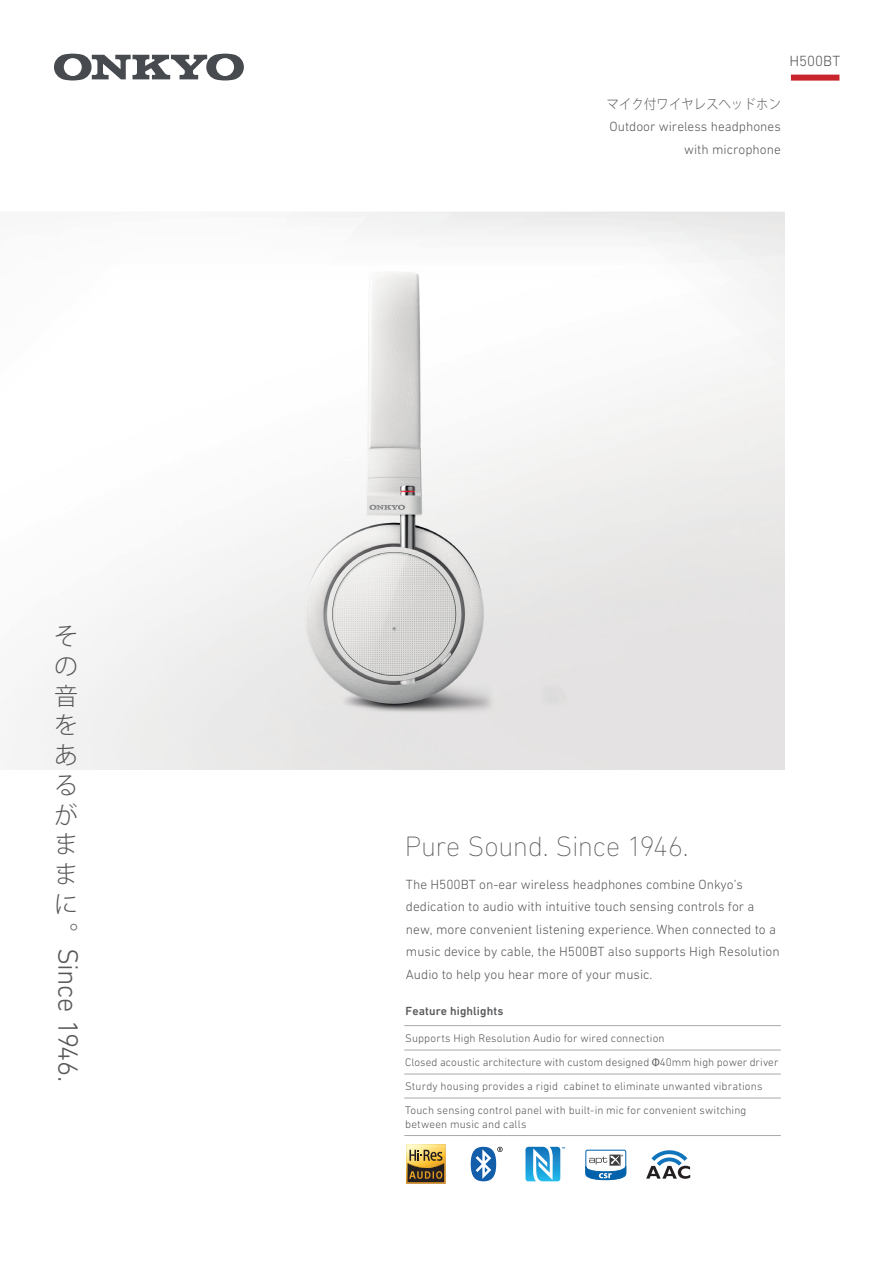
<style>
.page{position:relative;width:893px;height:1263px;background:#fff}
.page>*{position:absolute;margin:0;border:0;box-sizing:border-box;transform-origin:0 0}
.t1{font:200 28.5px "DIN Next CYR";letter-spacing:-.01em;color:#57585a}
.t2{font:300 28.5px "DIN Next CYR";letter-spacing:-.02em;color:#57585a}
.t3{font:300 24px/29.7px "Koz Go Pr 6 N";color:#57585a;text-align:justify}
.t4{font:300 15px "DIN Next CYR";color:#57585a}
.t5{font:300 13.5px/22.5px "DIN Next CYR";color:#57585a;text-align:right}
.t6{font:300 13.5px "Koz Go Pr 6 N";letter-spacing:.025em;color:#57585a;scale:.9 1}
.t7{font:500 12px "DIN Next CYR";letter-spacing:.01em;color:#57585a}
.t8{font:300 11.25px/24px "DIN Next CYR";letter-spacing:.01em;color:#57585a}
.s1{font-family:"Myriad Pro";font-weight:400}
</style>
<div class="page">
<div style="left:791px;top:75px;width:48px;height:6px;background:#c8242b"></div>
<svg style="left:54px;top:54px;width:190px;height:26px"></svg>
<img style="left:13px;top:211px;width:772px;height:558px">
<hr style="left:404px;top:1025px;width:377px;height:1px;background:#a8a9ad">
<hr style="left:404px;top:1050px;width:377px;height:1px;background:#a8a9ad">
<hr style="left:404px;top:1074px;width:377px;height:1px;background:#a8a9ad">
<hr style="left:404px;top:1098px;width:377px;height:1px;background:#a8a9ad">
<hr style="left:404px;top:1135px;width:377px;height:1px;background:#a8a9ad">
<svg style="left:406px;top:1144px;width:40px;height:40px;background:#a18444"></svg>
<svg style="left:471px;top:1147px;width:32px;height:34px"></svg>
<svg style="left:525px;top:1147px;width:40px;height:34px"></svg>
<svg style="left:585px;top:1150px;width:41px;height:30px"></svg>
<svg style="left:646px;top:1150px;width:44px;height:29px"></svg>
<h2 class="t3" style="left:54px;top:622px;width:25px">その音をあるがままに。</h2>
<h1 class="t2" style="left:85px;top:947px;width:136px;rotate:90deg">Since 1946.</h1>
<p class="t4" style="left:790px;top:52px;width:52px">H500BT</p>
<p class="t6" style="left:607px;top:96px;width:195px">マイク付ワイヤレスヘッドホン</p>
<p class="t5" style="left:610px;top:115px;width:173px">Outdoor wireless headphones with microphone</p>
<h1 class="t1" style="left:405px;top:830px;width:285px">Pure Sound. Since 1946.</h1>
<p class="t5" style="left:406px;top:873px;width:375px;text-align:left">The H500BT on-ear wireless headphones combine Onkyo’s dedication to audio with intuitive touch sensing controls for a new, more convenient listening experience. When connected to a music device by cable, the H500BT also supports High Resolution Audio to help you hear more of your music.</p>
<p class="t7" style="left:406px;top:1004px;width:99px">Feature highlights</p>
<p class="t8" style="left:405px;top:1026px;width:375px">Supports High Resolution Audio for wired connection<br>Closed acoustic architecture with custom designed <span class="s1">Φ</span>40mm high power driver Sturdy housing provides a rigid cabinet to eliminate unwanted vibrations Touch sensing control panel with built-in mic for convenient switching</p>
<p class="t8" style="left:405px;top:1112px;width:123px">between music and calls</p>
</div>
